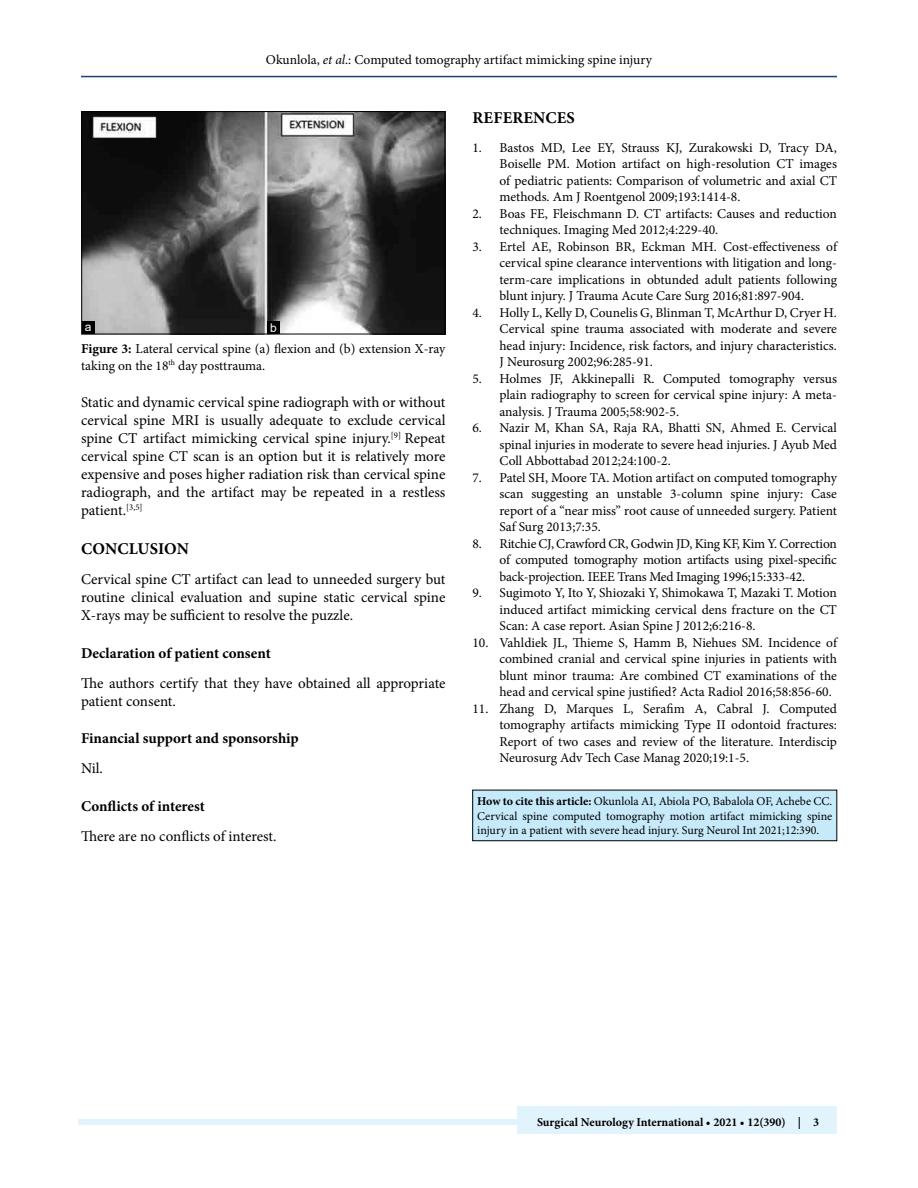
<style>
.page{position:relative;width:918px;height:1188px;background:#fff}
.page>*{position:absolute;margin:0;border:0;box-sizing:border-box;transform-origin:0 0}
.t1{font:700 16.5px "Minion Pro";letter-spacing:.01em;color:#000}
.t2{font:15px/18px "Minion Pro";color:#000;text-align:justify}
.t3{font:700 15px "Minion Pro";color:#000}
.t4{font:13.5px/16.5px "Minion Pro";color:#000;text-align:justify}
.t5{font:12px/14.4px "Minion Pro";color:#000;text-align:justify}
.t6{font:700 12px "Minion Pro";color:#000}
.t7{font:12px "Arial";color:#fff}
.s1{font-style:italic}
.s2{font-weight:700}
</style>
<div class="page">
<hr style="left:81px;top:76px;width:756px;height:1px;background:#1c4177">
<div style="left:78px;top:1119px;width:756px;height:6px;background:#e1f4fd"></div>
<div style="left:518px;top:1106px;width:319px;height:28px;background:#e1f4fd"></div>
<img style="left:84px;top:113px;width:359px;height:219px">
<div style="left:82px;top:111px;width:363px;height:223px;border:1px solid #000"></div>
<div style="left:473px;top:790px;width:364px;height:51px;background:#c7eafb"></div>
<div style="left:473px;top:790px;width:364px;height:51px;border:1px solid #000"></div>
<div style="left:267px;top:321px;width:13px;height:13px;background:#000"></div>
<div style="left:82px;top:321px;width:13px;height:13px;background:#000"></div>
<p class="t4" style="left:266px;top:51px;width:388px">Okunlola, <span class="s1">et al</span>.: Computed tomography artifact mimicking spine injury</p>
<p class="t7" style="left:85px;top:318px;width:8px">a</p>
<p class="t7" style="left:270px;top:319px;width:8px">b</p>
<p class="t4" style="left:81px;top:341px;width:366px"><span class="s2">Figure 3:</span> Lateral cervical spine (a) flexion and (b) extension X-ray taking on the 18<sup>th</sup> day posttrauma.</p>
<p class="t2" style="left:81px;top:394px;width:366px">Static and dynamic cervical spine radiograph with or without cervical spine MRI is usually adequate to exclude cervical spine CT artifact mimicking cervical spine injury.<sup>[9]</sup> Repeat cervical spine CT scan is an option but it is relatively more expensive and poses higher radiation risk than cervical spine radiograph, and the artifact may be repeated in a restless patient.<sup>[3,5]</sup></p>
<p class="t1" style="left:81px;top:538px;width:109px">CONCLUSION</p>
<p class="t2" style="left:81px;top:571px;width:366px">Cervical spine CT artifact can lead to unneeded surgery but routine clinical evaluation and supine static cervical spine X-rays may be sufficient to resolve the puzzle.</p>
<p class="t3" style="left:81px;top:643px;width:191px">Declaration of patient consent</p>
<p class="t2" style="left:81px;top:674px;width:366px">The authors certify that they have obtained all appropriate patient consent.</p>
<p class="t3" style="left:81px;top:728px;width:219px">Financial support and sponsorship</p>
<p class="t2" style="left:81px;top:760px;width:24px">Nil.</p>
<p class="t3" style="left:81px;top:796px;width:125px">Conflicts of interest</p>
<p class="t2" style="left:81px;top:827px;width:197px">There are no conflicts of interest.</p>
<p class="t1" style="left:473px;top:106px;width:104px">REFERENCES</p>
<p class="t4" style="left:500px;top:139px;width:339px;text-indent:-27px">1. Bastos MD, Lee EY, Strauss KJ, Zurakowski D, Tracy DA, Boiselle PM. Motion artifact on high-resolution CT images of pediatric patients: Comparison of volumetric and axial CT methods. Am J Roentgenol 2009;193:1414-8.</p>
<p class="t4" style="left:500px;top:205px;width:339px;text-indent:-27px">2. Boas FE, Fleischmann D. CT artifacts: Causes and reduction techniques. Imaging Med 2012;4:229-40.</p>
<p class="t4" style="left:500px;top:238px;width:339px;text-indent:-27px">3. Ertel AE, Robinson BR, Eckman MH. Cost-effectiveness of cervical spine clearance interventions with litigation and long&shy;term-care implications in obtunded adult patients following blunt injury. J Trauma Acute Care Surg 2016;81:897-904.</p>
<p class="t4" style="left:500px;top:304px;width:339px;text-indent:-27px">4. Holly L, Kelly D, Counelis G, Blinman T, McArthur D, Cryer H.<br>Cervical spine trauma associated with moderate and severe head injury: Incidence, risk factors, and injury characteristics.<br>J Neurosurg 2002;96:285-91.</p>
<p class="t4" style="left:500px;top:370px;width:339px;text-indent:-27px">5. Holmes JF, Akkinepalli R. Computed tomography versus plain radiography to screen for cervical spine injury: A meta&shy;analysis. J Trauma 2005;58:902-5.</p>
<p class="t4" style="left:500px;top:420px;width:339px;text-indent:-27px">6. Nazir M, Khan SA, Raja RA, Bhatti SN, Ahmed E. Cervical spinal injuries in moderate to severe head injuries. J Ayub Med Coll Abbottabad 2012;24:100-2.</p>
<p class="t4" style="left:500px;top:469px;width:339px;text-indent:-27px">7. Patel SH, Moore TA. Motion artifact on computed tomography scan suggesting an unstable 3-column spine injury: Case report of a “near miss” root cause of unneeded surgery. Patient Saf Surg 2013;7:35.</p>
<p class="t4" style="left:500px;top:535px;width:339px;text-indent:-27px">8. Ritchie CJ, Crawford CR, Godwin JD, King KF, Kim Y. Correction of computed tomography motion artifacts using pixel-specific back-projection. IEEE Trans Med Imaging 1996;15:333-42.</p>
<p class="t4" style="left:500px;top:585px;width:339px;text-indent:-27px">9. Sugimoto Y, Ito Y, Shiozaki Y, Shimokawa T, Mazaki T. Motion induced artifact mimicking cervical dens fracture on the CT Scan: A case report. Asian Spine J 2012;6:216-8.</p>
<p class="t4" style="left:500px;top:634px;width:339px;text-indent:-27px">10. Vahldiek JL, Thieme S, Hamm B, Niehues SM. Incidence of combined cranial and cervical spine injuries in patients with blunt minor trauma: Are combined CT examinations of the head and cervical spine justified? Acta Radiol 2016;58:856-60.</p>
<p class="t4" style="left:500px;top:700px;width:339px;text-indent:-27px">11. Zhang D, Marques L, Serafim A, Cabral J. Computed tomography artifacts mimicking Type II odontoid fractures:<br>Report of two cases and review of the literature. Interdiscip Neurosurg Adv Tech Case Manag 2020;19:1-5.</p>
<p class="t5" style="left:477px;top:794px;width:357px"><span class="s2">How to cite this article:</span> Okunlola AI, Abiola PO, Babalola OF, Achebe CC.<br>Cervical spine computed tomography motion artifact mimicking spine injury in a patient with severe head injury. Surg Neurol Int 2021;12:390.</p>
<p class="t6" style="left:537px;top:1113px;width:284px">Surgical Neurology International • 2021 • 12(390) | 3</p>
</div>
